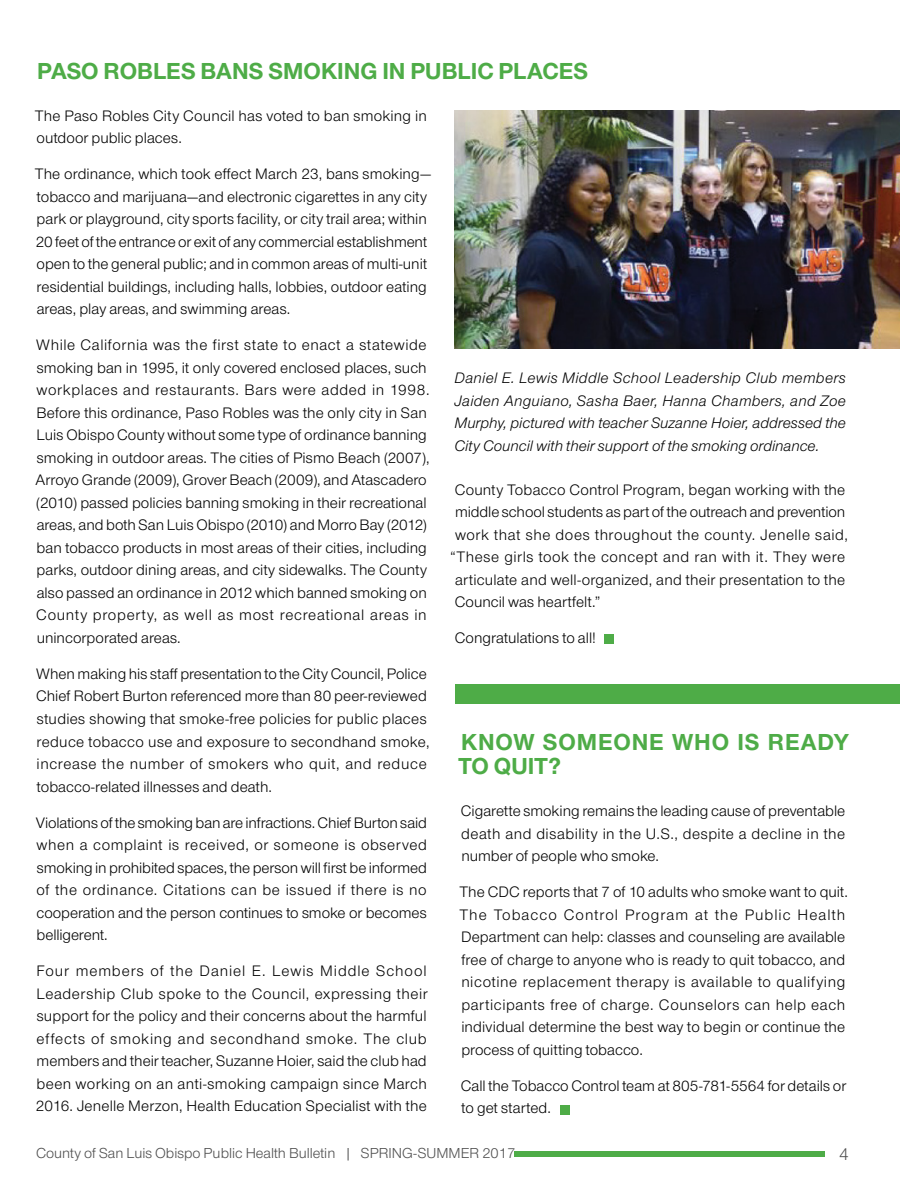
<style>
.page{position:relative;width:900px;height:1200px;background:#fff}
.page>*{position:absolute;margin:0;border:0;box-sizing:border-box;transform-origin:0 0}
.t1{font:700 24px "Nimbus San Nov";color:#4eac47}
.t2{font:700 24px/24px "Nimbus San Nov";letter-spacing:.035em;color:#4eac47}
.t3{font:18px "Nimbus San Nov";color:#4d4d4d}
.t4{font:15.75px/22.5px "Nimbus San Nov";letter-spacing:.005em;color:#000}
.t5{font:italic 15.75px/22.5px "Nimbus San Nov";color:#000;text-align:justify}
.t6{font:15.75px "Nimbus San Nov";letter-spacing:.035em;color:#000}
.t7{font:15px "Nimbus San Nov";color:#4d4d4d}
</style>
<div class="page">
<div style="left:515px;top:1151px;width:310px;height:5px;background:#4eac47"></div>
<img style="left:455px;top:110px;width:445px;height:239px">
<div style="left:455px;top:684px;width:445px;height:20px;background:#4eac47"></div>
<div style="left:604px;top:635px;width:9px;height:9px;background:#4eac47"></div>
<div style="left:561px;top:1105px;width:9px;height:9px;background:#4eac47"></div>
<h1 class="t1" style="left:37px;top:57px;width:552px">PASO ROBLES BANS SMOKING IN PUBLIC PLACES</h1>
<p class="t4" style="left:35px;top:104px;width:394px">The Paso Robles City Council has voted to ban smoking in outdoor public places.</p>
<p class="t4" style="left:35px;top:163px;width:398px">The ordinance, which took effect March 23, bans smoking— tobacco and marijuana—and electronic cigarettes in any city park or playground, city sports facility, or city trail area; within 20 feet of the entrance or exit of any commercial establishment open to the general public; and in common areas of multi-unit residential buildings, including halls, lobbies, outdoor eating areas, play areas, and swimming areas.</p>
<p class="t4" style="left:36px;top:334px;width:396px">While California was the first state to enact a statewide smoking ban in 1995, it only covered enclosed places, such workplaces and restaurants. Bars were added in 1998.<br>Before this ordinance, Paso Robles was the only city in San Luis Obispo County without some type of ordinance banning smoking in outdoor areas. The cities of Pismo Beach (2007), Arroyo Grande (2009), Grover Beach (2009), and Atascadero (2010) passed policies banning smoking in their recreational areas, and both San Luis Obispo (2010) and Morro Bay (2012) ban tobacco products in most areas of their cities, including parks, outdoor dining areas, and city sidewalks. The County also passed an ordinance in 2012 which banned smoking on County property, as well as most recreational areas in unincorporated areas.</p>
<p class="t4" style="left:36px;top:663px;width:395px">When making his staff presentation to the City Council, Police Chief Robert Burton referenced more than 80 peer-reviewed studies showing that smoke-free policies for public places reduce tobacco use and exposure to secondhand smoke, increase the number of smokers who quit, and reduce tobacco-related illnesses and death.</p>
<p class="t4" style="left:36px;top:811px;width:393px;text-align:justify">Violations of the smoking ban are infractions. Chief Burton said when a complaint is received, or someone is observed smoking in prohibited spaces, the person will first be informed of the ordinance. Citations can be issued if there is no cooperation and the person continues to smoke or becomes belligerent.</p>
<p class="t4" style="left:36px;top:960px;width:393px;text-align:justify">Four members of the Daniel E. Lewis Middle School Leadership Club spoke to the Council, expressing their support for the policy and their concerns about the harmful effects of smoking and secondhand smoke. The club members and their teacher, Suzanne Hoier, said the club had been working on an anti-smoking campaign since March 2016. Jenelle Merzon, Health Education Specialist with the</p>
<p class="t5" style="left:454px;top:367px;width:393px">Daniel E. Lewis Middle School Leadership Club members Jaiden Anguiano, Sasha Baer, Hanna Chambers, and Zoe Murphy, pictured with teacher Suzanne Hoier, addressed the City Council with their support of the smoking ordinance.</p>
<p class="t4" style="left:455px;top:478px;width:392px">County Tobacco Control Program, began working with the</p>
<p class="t4" style="left:455px;top:501px;width:392px">middle school students as part of the outreach and prevention</p>
<p class="t6" style="left:455px;top:525px;width:395px">work that she does throughout the county. Jenelle said,</p>
<p class="t6" style="left:450px;top:548px;width:397px">“These girls took the concept and ran with it. They were</p>
<p class="t4" style="left:455px;top:568px;width:392px">articulate and well-organized, and their presentation to the</p>
<p class="t4" style="left:455px;top:591px;width:147px">Council was heartfelt.”</p>
<p class="t4" style="left:455px;top:627px;width:143px">Congratulations to all!</p>
<h1 class="t2" style="left:458px;top:729px;width:392px">KNOW SOMEONE WHO IS READY<br>TO QUIT?</h1>
<p class="t4" style="left:461px;top:800px;width:386px;text-align:justify">Cigarette smoking remains the leading cause of preventable death and disability in the U.S., despite a decline in the number of people who smoke.</p>
<p class="t4" style="left:459px;top:881px;width:390px">The CDC reports that 7 of 10 adults who smoke want to quit.<br>The Tobacco Control Program at the Public Health Department can help: classes and counseling are available free of charge to anyone who is ready to quit tobacco, and nicotine replacement therapy is available to qualifying participants free of charge. Counselors can help each individual determine the best way to begin or continue the process of quitting tobacco.</p>
<p class="t4" style="left:461px;top:1074px;width:387px">Call the Tobacco Control team at 805-781-5564 for details or to get started.</p>
<p class="t7" style="left:36px;top:1145px;width:481px">County of San Luis Obispo Public Health Bulletin | SPRING-SUMMER 2017</p>
<p class="t3" style="left:839px;top:1144px;width:11px">4</p>
</div>
